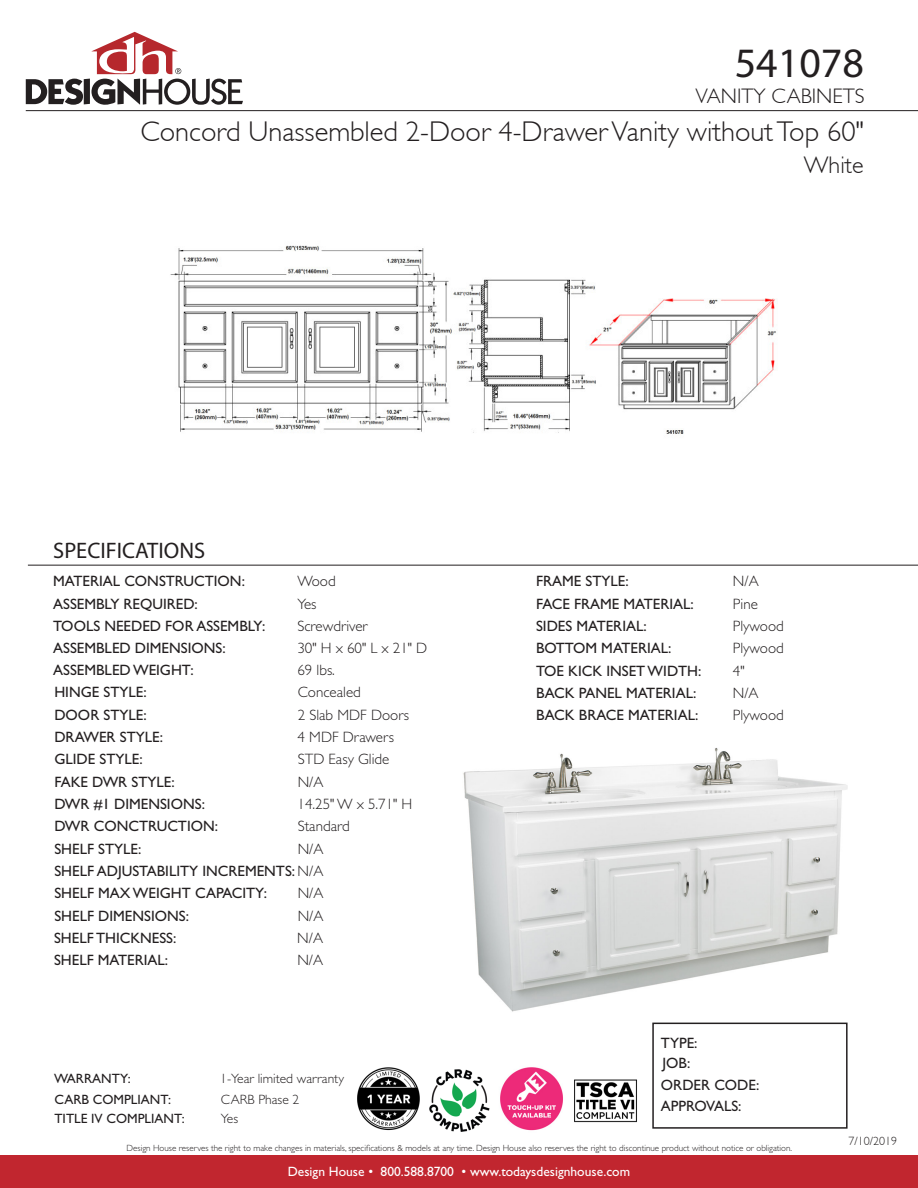
<style>
.page{position:relative;width:918px;height:1188px;background:#fff}
.page>*{position:absolute;margin:0;border:0;box-sizing:border-box;transform-origin:0 0}
.t1{font:42px "Myriad Pro";color:#231f20}
.t2{font:300 28.5px "Gill Sans";color:#231f20}
.t3{font:300 24px "Gill Sans";color:#231f20}
.t4{font:22.5px "Myriad Pro";color:#231f20}
.t5{font:300 21px "Gill Sans";color:#231f20}
.t6{font:15px "Gill Sans Std";color:#231f20}
.t7{font:300 15px "Gill Sans Std";color:#231f20}
.t8{font:13.5px "Gill Sans Std";color:#fff}
.t9{font:13.5px "Gill Sans Std";color:#231f20}
.t10{font:300 13.5px "Gill Sans Std";color:#231f20}
.t11{font:300 12px "Gill Sans";color:#231f20}
.t12{font:300 9px "Gill Sans Std";color:#231f20}
.s1{font-weight:300}
</style>
<div class="page">
<img style="left:155px;top:111px;width:648px;height:454px">
<div style="left:0;top:1156px;width:918px;height:32px;background:#c1262f"></div>
<svg style="left:26px;top:32px;width:217px;height:73px"></svg>
<img style="left:463px;top:748px;width:385px;height:264px">
<div style="left:652px;top:1023px;width:196px;height:106px;border:2px solid #231f20"></div>
<hr style="left:26px;top:110px;width:892px;height:1px;background:#231f20">
<hr style="left:28px;top:565px;width:890px;height:1px;background:#231f20">
<img style="left:357px;top:1067px;width:206px;height:65px">
<img style="left:574px;top:1079px;width:63px;height:44px">
<p class="t1" style="left:735px;top:37px;width:131px">541078</p>
<p class="t5" style="left:696px;top:84px;width:170px">VANITY CABINETS</p>
<p class="t2" style="left:141px;top:116px;width:725px">Concord Unassembled 2-Door 4-Drawer Vanity without Top 60"</p>
<p class="t3" style="left:804px;top:152px;width:61px">White</p>
<p class="t4" style="left:53px;top:537px;width:154px">SPECIFICATIONS</p>
<p class="t6" style="left:53px;top:572px;width:193px">MATERIAL CONSTRUCTION:</p>
<p class="t6" style="left:53px;top:595px;width:146px">ASSEMBLY REQUIRED:</p>
<p class="t6" style="left:53px;top:617px;width:214px">TOOLS NEEDED FOR ASSEMBLY:</p>
<p class="t6" style="left:53px;top:640px;width:174px">ASSEMBLED DIMENSIONS:</p>
<p class="t6" style="left:53px;top:662px;width:142px">ASSEMBLED WEIGHT:</p>
<p class="t6" style="left:54px;top:684px;width:94px">HINGE STYLE:</p>
<p class="t6" style="left:54px;top:706px;width:94px">DOOR STYLE:</p>
<p class="t6" style="left:54px;top:728px;width:110px">DRAWER STYLE:</p>
<p class="t6" style="left:54px;top:751px;width:90px">GLIDE STYLE:</p>
<p class="t7" style="left:297px;top:572px;width:40px">Wood</p>
<p class="t7" style="left:297px;top:595px;width:21px">Yes</p>
<p class="t7" style="left:297px;top:617px;width:72px">Screwdriver</p>
<p class="t7" style="left:297px;top:640px;width:131px">30" H x 60" L x 21" D</p>
<p class="t7" style="left:297px;top:662px;width:39px">69 lbs.</p>
<p class="t7" style="left:298px;top:684px;width:65px">Concealed</p>
<p class="t7" style="left:298px;top:706px;width:113px">2 Slab MDF Doors</p>
<p class="t7" style="left:298px;top:729px;width:98px">4 MDF Drawers</p>
<p class="t7" style="left:298px;top:751px;width:93px">STD Easy Glide</p>
<p class="t6" style="left:54px;top:773px;width:122px">FAKE DWR STYLE:</p>
<p class="t7" style="left:298px;top:773px;width:27px">N/A</p>
<p class="t6" style="left:54px;top:795px;width:152px">DWR #1 DIMENSIONS:</p>
<p class="t7" style="left:298px;top:795px;width:116px">14.25" W x 5.71" H</p>
<p class="t6" style="left:54px;top:818px;width:165px">DWR CONCTRUCTION:</p>
<p class="t7" style="left:298px;top:818px;width:54px">Standard</p>
<p class="t6" style="left:54px;top:840px;width:88px">SHELF STYLE:</p>
<p class="t7" style="left:298px;top:840px;width:27px">N/A</p>
<p class="t6" style="left:54px;top:862px;width:271px">SHELF ADJUSTABILITY INCREMENTS: <span class="s1">N/A</span></p>
<p class="t6" style="left:54px;top:885px;width:214px">SHELF MAX WEIGHT CAPACITY:</p>
<p class="t7" style="left:298px;top:885px;width:27px">N/A</p>
<p class="t6" style="left:54px;top:907px;width:136px">SHELF DIMENSIONS:</p>
<p class="t7" style="left:298px;top:907px;width:27px">N/A</p>
<p class="t6" style="left:54px;top:929px;width:124px">SHELF THICKNESS:</p>
<p class="t6" style="left:54px;top:951px;width:116px">SHELF MATERIAL:</p>
<p class="t7" style="left:297px;top:929px;width:27px">N/A</p>
<p class="t7" style="left:297px;top:952px;width:27px">N/A</p>
<p class="t9" style="left:54px;top:1071px;width:78px">WARRANTY:</p>
<p class="t9" style="left:54px;top:1091px;width:118px">CARB COMPLIANT:</p>
<p class="t10" style="left:220px;top:1071px;width:125px">1-Year limited warranty</p>
<p class="t10" style="left:221px;top:1092px;width:80px">CARB Phase 2</p>
<p class="t9" style="left:54px;top:1110px;width:132px">TITLE IV COMPLIANT:</p>
<p class="t10" style="left:221px;top:1111px;width:19px">Yes</p>
<p class="t6" style="left:536px;top:573px;width:94px">FRAME STYLE:</p>
<p class="t7" style="left:733px;top:573px;width:27px">N/A</p>
<p class="t6" style="left:536px;top:595px;width:159px">FACE FRAME MATERIAL:</p>
<p class="t6" style="left:536px;top:617px;width:112px">SIDES MATERIAL:</p>
<p class="t7" style="left:733px;top:595px;width:27px">Pine</p>
<p class="t7" style="left:733px;top:617px;width:52px">Plywood</p>
<p class="t6" style="left:536px;top:640px;width:137px">BOTTOM MATERIAL:</p>
<p class="t7" style="left:733px;top:640px;width:52px">Plywood</p>
<p class="t6" style="left:536px;top:662px;width:167px">TOE KICK INSET WIDTH:</p>
<p class="t7" style="left:733px;top:662px;width:13px">4"</p>
<p class="t6" style="left:536px;top:684px;width:162px">BACK PANEL MATERIAL:</p>
<p class="t6" style="left:536px;top:706px;width:164px">BACK BRACE MATERIAL:</p>
<p class="t7" style="left:733px;top:684px;width:27px">N/A</p>
<p class="t7" style="left:733px;top:707px;width:52px">Plywood</p>
<p class="t6" style="left:661px;top:1035px;width:38px">TYPE:</p>
<p class="t6" style="left:662px;top:1054px;width:29px">JOB:</p>
<p class="t6" style="left:661px;top:1077px;width:100px">ORDER CODE:</p>
<p class="t6" style="left:661px;top:1098px;width:82px">APPROVALS:</p>
<p class="t12" style="left:127px;top:1143px;width:667px">Design House reserves the right to make changes in materials, specifications &amp; models at any time. Design House also reserves the right to discontinue product without notice or obligation.</p>
<p class="t8" style="left:288px;top:1164px;width:344px">Design House • 800.588.8700 • www.todaysdesignhouse.com</p>
<p class="t11" style="left:848px;top:1134px;width:50px">7/10/2019</p>
</div>
